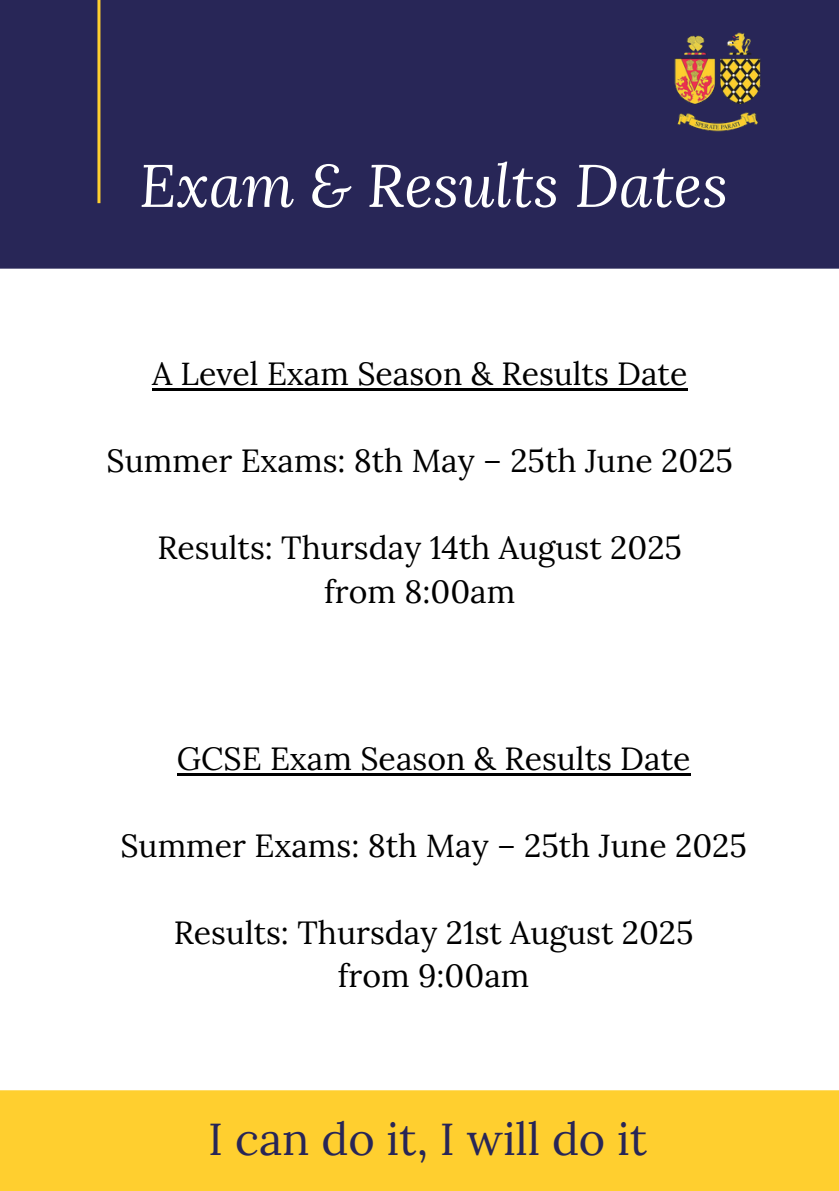
<style>
.page{position:relative;width:839px;height:1191px;background:#fff}
.page>*{position:absolute;margin:0;border:0;box-sizing:border-box;transform-origin:0 0}
.t1{font:italic 60px "Lora";color:#fff}
.t2{font:45px "Lora";color:#282657}
.t3{font:32px "Lora";color:#000}
</style>
<div class="page">
<div style="left:0;top:1090px;width:838px;height:101px;background:#ffcf2f"></div>
<div style="left:0;top:0;width:838px;height:268px;background:#282657"></div>
<hr style="left:97px;top:0;width:3px;height:203px;background:#ffcf2f">
<img style="left:666px;top:32px;width:102px;height:102px">
<hr style="left:152px;top:388px;width:535px;height:3px;background:#000">
<hr style="left:177px;top:773px;width:513px;height:3px;background:#000">
<p class="t1" style="left:139px;top:145px;width:590px">Exam &amp; Results Dates</p>
<p class="t3" style="left:152px;top:353px;width:536px">A Level Exam Season &amp; Results Date</p>
<p class="t3" style="left:106px;top:440px;width:628px">Summer Exams: 8th May – 25th June 2025</p>
<p class="t3" style="left:157px;top:527px;width:526px">Results: Thursday 14th August 2025</p>
<p class="t3" style="left:324px;top:570px;width:193px">from 8:00am</p>
<p class="t3" style="left:177px;top:738px;width:515px">GCSE Exam Season &amp; Results Date</p>
<p class="t3" style="left:120px;top:825px;width:628px">Summer Exams: 8th May – 25th June 2025</p>
<p class="t3" style="left:174px;top:912px;width:521px">Results: Thursday 21st August 2025</p>
<h2 class="t3" style="left:338px;top:955px;width:193px">from 9:00am</h2>
<h1 class="t2" style="left:208px;top:1110px;width:440px">I can do it, I will do it</h1>
</div>
